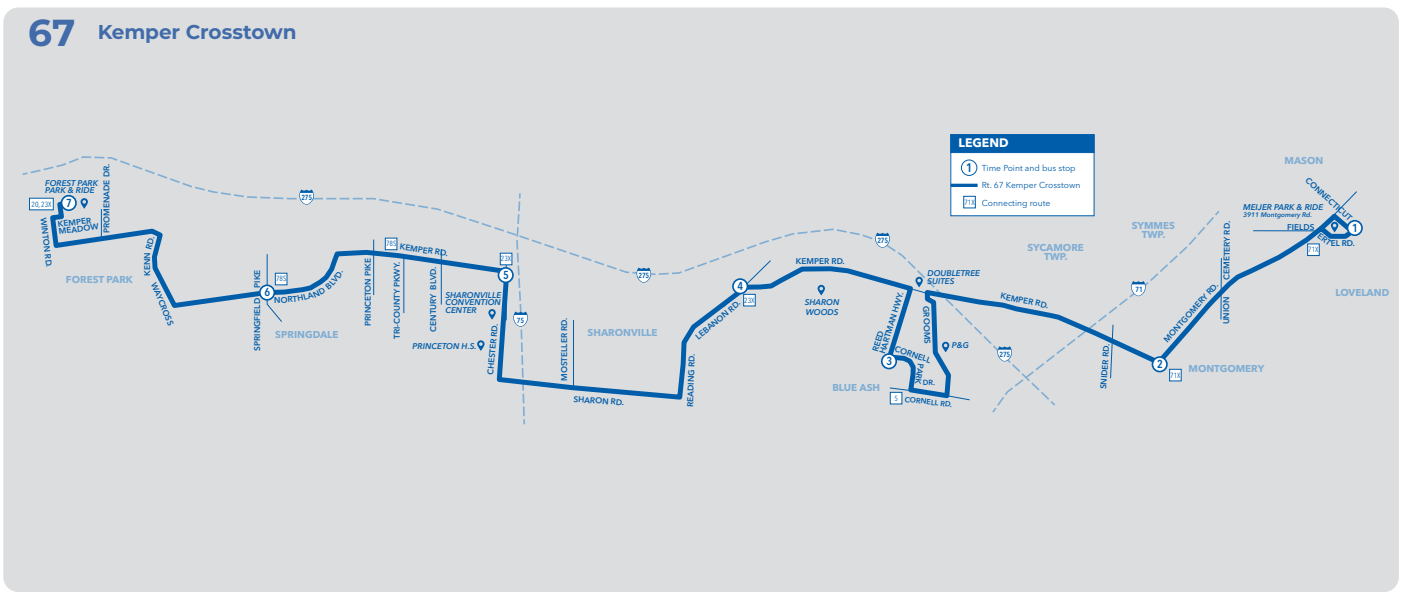
<style>
.page{position:relative;width:1408px;height:606px;background:#fff}
.page>*{position:absolute;margin:0;border:0;box-sizing:border-box;transform-origin:0 0}
.t1{font:700 20px "Montserrat";letter-spacing:-.005em;color:#416ba9}
.t2{font:700 12.25px "Avenir Next LT Pro";color:#fff}
.t3{font:600 condensed 12.25px "Avenir Next LT Pro";color:#005daa}
.t4{font:600 condensed 11.5px "Avenir Next LT Pro";color:#005daa}
.t5{font:700 9.88px/9.1px "Avenir Next LT Pro";color:#80aed4;text-align:center}
.t6{font:8.62px/17.1px "Avenir Next LT Pro";color:#005daa}
.t7{font:600 8.25px/7.4px "Avenir Next LT Pro";color:#005daa}
.t8{font:italic 600 8.25px/7.4px "Avenir Next LT Pro";color:#005daa}
.t9{font:condensed 7.38px "Avenir Next LT Pro";color:#005daa}
.t10{font:600 condensed 7.38px "Avenir Next LT Pro";letter-spacing:-.025em;color:#005daa}
.t11{font:600 7.38px "Avenir Next LT Pro";color:#005daa}
.t12{font:italic 600 6.62px "Avenir Next LT Pro";color:#005daa}
.s1{font-size:37.5px}
</style>
<div class="page">
<div style="left:3px;top:7px;width:1395px;height:585px;background:#dcddde;border-radius:15px"></div>
<svg style="left:22px;top:171px;width:1073px;height:40px"></svg>
<div style="left:950px;top:134px;width:144px;height:82px;background:#fff"></div>
<hr style="left:950px;top:184px;width:27px;height:3px;background:#005daa">
<div style="left:950px;top:134px;width:144px;height:19px;background:#005daa"></div>
<div style="left:961px;top:159px;width:16px;height:17px;border:1px solid #005daa;border-radius:50%"></div>
<svg style="left:47px;top:198px;width:1313px;height:186px"></svg>
<hr style="left:506px;top:265px;width:1px;height:55px;background:#005daa">
<hr style="left:373px;top:239px;width:1px;height:56px;background:#005daa">
<hr style="left:441px;top:249px;width:1px;height:55px;background:#005daa">
<hr style="left:101px;top:209px;width:1px;height:31px;background:#005daa">
<svg style="left:299px;top:189px;width:15px;height:16px"></svg>
<hr style="left:403px;top:257px;width:1px;height:56px;background:#005daa">
<div style="left:1347px;top:221px;width:14px;height:14px;background:#fff;border-radius:50%"></div>
<div style="left:1346px;top:220px;width:16px;height:16px;border:2px solid #005daa;border-radius:50%"></div>
<svg style="left:81px;top:198px;width:7px;height:11px"></svg>
<div style="left:498px;top:268px;width:15px;height:14px;background:#fff;border-radius:50%"></div>
<div style="left:497px;top:267px;width:17px;height:16px;border:2px solid #005daa;border-radius:50%"></div>
<div style="left:260px;top:285px;width:14px;height:15px;background:#fff;border-radius:50%"></div>
<div style="left:259px;top:284px;width:16px;height:16px;border:2px solid #005daa;border-radius:50%"></div>
<div style="left:61px;top:196px;width:15px;height:14px;background:#fff;border-radius:50%"></div>
<div style="left:61px;top:195px;width:16px;height:16px;border:2px solid #005daa;border-radius:50%"></div>
<div style="left:385px;top:238px;width:12px;height:12px;background:#fff;border:1px solid #005daa"></div>
<div style="left:500px;top:253px;width:12px;height:12px;background:#fff;border:1px solid #005daa"></div>
<svg style="left:1169px;top:379px;width:12px;height:2px"></svg>
<svg style="left:513px;top:191px;width:544px;height:233px"></svg>
<svg style="left:488px;top:309px;width:8px;height:10px"></svg>
<svg style="left:477px;top:340px;width:7px;height:11px"></svg>
<svg style="left:266px;top:253px;width:77px;height:70px"></svg>
<svg style="left:1109px;top:191px;width:248px;height:188px"></svg>
<svg style="left:146px;top:237px;width:9px;height:12px"></svg>
<h1 class="t1" style="left:28px;top:18px;width:270px"><span class="s1">67</span> Kemper Crosstown</h1>
<p class="t7" style="left:103px;top:233px;width:71px;rotate:-90deg">PROMENADE DR.</p>
<p class="t8" style="left:45px;top:179px;width:54px">FOREST PARK<br>PARK &amp; RIDE</p>
<h3 class="t4" style="left:66px;top:195px;width:7px">7</h3>
<p class="t9" style="left:32px;top:199px;width:22px">20, 23X</p>
<p class="t7" style="left:47px;top:217px;width:52px;rotate:83deg">WINTON RD.</p>
<p class="t7" style="left:57px;top:220px;width:42px;rotate:-7deg">KEMPER<br>MEADOW</p>
<p class="t5" style="left:66px;top:275px;width:68px">FOREST PARK</p>
<p class="t7" style="left:144px;top:276px;width:25px;rotate:-90deg">KENN</p>
<p class="t7" style="left:157px;top:281px;width:47px;rotate:67deg">WAYCROSS</p>
<p class="t10" style="left:301px;top:193px;width:12px">275</p>
<p class="t9" style="left:386px;top:239px;width:12px">78S</p>
<p class="t7" style="left:400px;top:243px;width:50px;rotate:8deg">KEMPER RD.</p>
<p class="t9" style="left:501px;top:254px;width:12px">23X</p>
<p class="t7" style="left:364px;top:326px;width:69px;rotate:-90deg">PRINCETON PIKE</p>
<p class="t7" style="left:393px;top:339px;width:79px;rotate:-90deg">TRI-COUNTY PKWY.</p>
<p class="t7" style="left:429px;top:331px;width:66px;rotate:-90deg">CENTURY BLVD.</p>
<p class="t7" style="left:253px;top:287px;width:20px;rotate:-90deg">PIKE</p>
<h3 class="t4" style="left:503px;top:268px;width:7px">5</h3>
<p class="t10" style="left:638px;top:271px;width:12px">275</p>
<p class="t9" style="left:276px;top:274px;width:12px">78S</p>
<h3 class="t4" style="left:264px;top:285px;width:7px">6</h3>
<p class="t8" style="left:445px;top:291px;width:57px;text-align:justify">SHARONVILLE CONVENTION CENTER</p>
<p class="t8" style="left:412px;top:342px;width:66px">PRINCETON H.S.</p>
<p class="t7" style="left:253px;top:350px;width:54px;rotate:-90deg">SPRINGFIELD</p>
<p class="t10" style="left:517px;top:315px;width:9px">75</p>
<p class="t7" style="left:560px;top:380px;width:64px;rotate:-90deg">MOSTELLER RD.</p>
<p class="t7" style="left:486px;top:374px;width:53px;rotate:-85deg">CHESTER RD.</p>
<p class="t5" style="left:275px;top:329px;width:65px">SPRINGDALE</p>
<p class="t5" style="left:587px;top:328px;width:71px">SHARONVILLE</p>
<p class="t7" style="left:574px;top:395px;width:52px;rotate:4deg">SHARON RD.</p>
<h3 class="t4" style="left:737px;top:279px;width:7px">4</h3>
<p class="t9" style="left:744px;top:295px;width:12px">23X</p>
<p class="t7" style="left:694px;top:334px;width:57px;rotate:-40deg">LEBANON RD.</p>
<p class="t7" style="left:686px;top:406px;width:54px;rotate:-88deg">READING RD.</p>
<p class="t7" style="left:796px;top:257px;width:50px">KEMPER RD.</p>
<p class="t10" style="left:877px;top:236px;width:12px">275</p>
<h2 class="t2" style="left:958px;top:135px;width:51px">LEGEND</h2>
<h2 class="t3" style="left:966px;top:160px;width:8px">1</h2>
<p class="t6" style="left:981px;top:160px;width:100px">Time Point and bus stop<br>Rt. 67 Kemper Crosstown<br>Connecting route</p>
<p class="t9" style="left:964px;top:197px;width:12px">71X</p>
<p class="t8" style="left:927px;top:269px;width:54px;line-height:8.2px">DOUBLETREE<br>SUITES</p>
<p class="t5" style="left:1027px;top:242px;width:58px">SYCAMORE<br>TWP.</p>
<p class="t7" style="left:871px;top:350px;width:66px;rotate:-73deg">REED<br>HARTMAN HWY.</p>
<p class="t8" style="left:805px;top:297px;width:36px;line-height:9.9px">SHARON<br>WOODS</p>
<p class="t7" style="left:930px;top:306px;width:39px;rotate:88deg">GROOMS</p>
<p class="t7" style="left:896px;top:344px;width:39px;rotate:19deg">CORNELL</p>
<p class="t7" style="left:924px;top:364px;width:23px;rotate:99deg">PARK</p>
<h3 class="t4" style="left:886px;top:354px;width:7px">3</h3>
<p class="t11" style="left:922px;top:378px;width:14px">DR.</p>
<p class="t5" style="left:832px;top:382px;width:49px">BLUE ASH</p>
<p class="t8" style="left:951px;top:341px;width:19px">P&amp;G</p>
<p class="t9" style="left:894px;top:393px;width:5px">5</p>
<p class="t11" style="left:905px;top:394px;width:49px;rotate:7deg">CORNELL RD.</p>
<p class="t7" style="left:1001px;top:291px;width:50px;rotate:12deg">KEMPER RD.</p>
<p class="t10" style="left:999px;top:350px;width:12px">275</p>
<p class="t7" style="left:1099px;top:389px;width:47px;rotate:-86deg">SNIDER RD.</p>
<p class="t5" style="left:1131px;top:221px;width:45px">SYMMES<br>TWP.</p>
<p class="t5" style="left:1284px;top:156px;width:40px">MASON</p>
<p class="t7" style="left:1309px;top:176px;width:61px;rotate:43deg">CONNECTICUT</p>
<p class="t8" style="left:1243px;top:203px;width:82px">MEIJER PARK &amp; RIDE</p>
<p class="t12" style="left:1243px;top:211px;width:70px">3911 Montgomery Rd.</p>
<p class="t7" style="left:1222px;top:280px;width:60px;rotate:-89deg">CEMETERY RD.</p>
<p class="t7" style="left:1287px;top:223px;width:29px">FIELDS</p>
<h3 class="t4" style="left:1352px;top:220px;width:7px">1</h3>
<p class="t7" style="left:1330px;top:240px;width:26px">EL RD.</p>
<p class="t9" style="left:1308px;top:245px;width:12px">71X</p>
<p class="t10" style="left:1135px;top:284px;width:9px">71</p>
<p class="t7" style="left:1162px;top:338px;width:78px;rotate:-48deg">MONTGOMERY RD.</p>
<p class="t7" style="left:1222px;top:324px;width:30px;rotate:-89deg">UNION</p>
<h3 class="t4" style="left:1157px;top:357px;width:7px">2</h3>
<p class="t9" style="left:1170px;top:370px;width:12px">71X</p>
<p class="t5" style="left:1188px;top:364px;width:77px">MONTGOMERY</p>
<p class="t5" style="left:1335px;top:288px;width:55px">LOVELAND</p>
</div>
